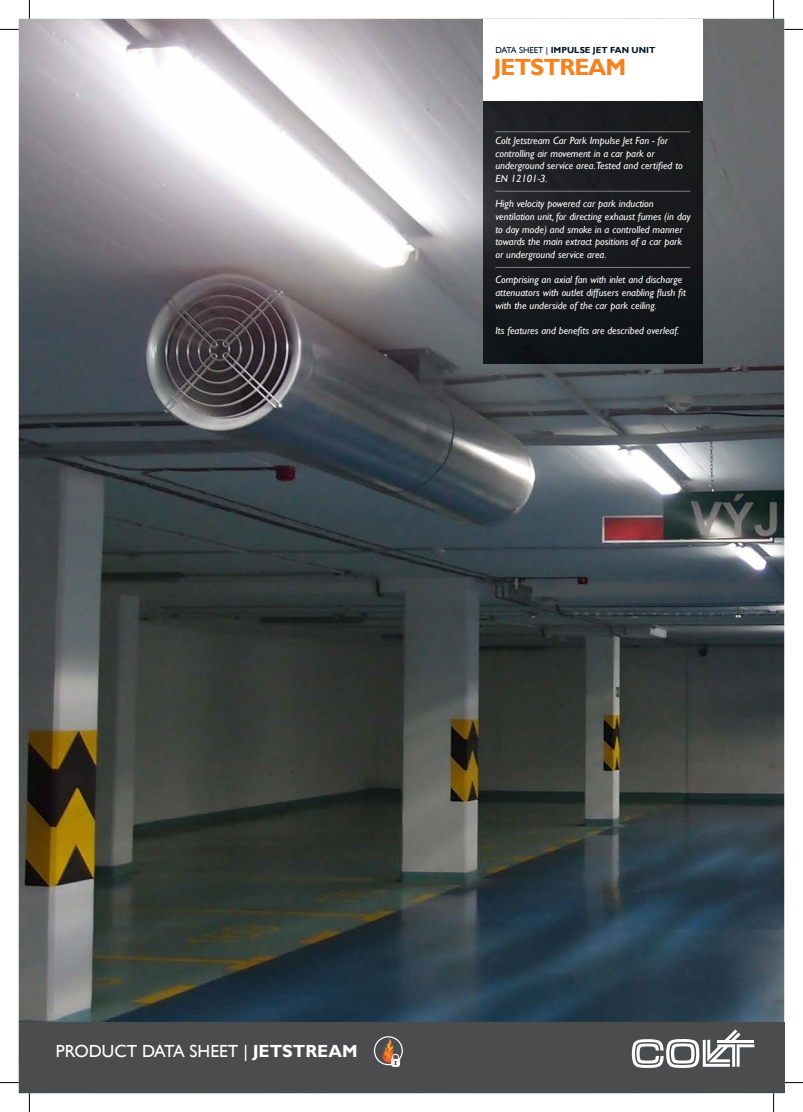
<style>
.page{position:relative;width:803px;height:1112px;background:#fff}
.page>*{position:absolute;margin:0;border:0;box-sizing:border-box;transform-origin:0 0}
.t1{font:700 23.38px "Gill Sans";letter-spacing:-.04em;color:#f58220}
.t2{font:17.5px "Gill Sans";color:#fff}
.t3{font:italic 10.38px/12.6px "Gill Sans";color:#fff}
.t4{font:700 8.75px "Gill Sans";color:#011622}
.s1{font-weight:400}
.s2{font-weight:700}
</style>
<div class="page">
<img style="left:19px;top:19px;width:765px;height:1003px">
<div style="left:19px;top:1022px;width:765px;height:70px;background:#4b4c4d"></div>
<img style="left:483px;top:100px;width:220px;height:264px">
<hr style="left:495px;top:131px;width:195px;height:1px;background:#808285">
<div style="left:483px;top:19px;width:220px;height:81px;background:#fff"></div>
<svg style="left:632px;top:1029px;width:122px;height:38px"></svg>
<hr style="left:717px;top:1039px;width:37px;height:3px;background:#fff">
<hr style="left:495px;top:191px;width:195px;height:1px;background:#808285">
<svg style="left:374px;top:1036px;width:29px;height:30px"></svg>
<hr style="left:495px;top:267px;width:195px;height:1px;background:#808285">
<svg style="left:0;top:29px;width:19px;height:1px"></svg>
<svg style="left:784px;top:29px;width:19px;height:1px"></svg>
<svg style="left:0;top:1081px;width:19px;height:2px"></svg>
<svg style="left:784px;top:1081px;width:19px;height:2px"></svg>
<svg style="left:29px;top:0;width:1px;height:19px"></svg>
<svg style="left:29px;top:1092px;width:1px;height:19px"></svg>
<svg style="left:773px;top:0;width:1px;height:19px"></svg>
<svg style="left:773px;top:1092px;width:1px;height:19px"></svg>
<p class="t4" style="left:495px;top:45px;width:161px"><span class="s1">DATA SHEET |</span> IMPULSE JET FAN UNIT</p>
<h1 class="t1" style="left:494px;top:53px;width:134px">JETSTREAM</h1>
<p class="t3" style="left:495px;top:134px;width:189px">Colt Jetstream Car Park Impulse Jet Fan - for controlling air movement in a car park or underground service area.Tested and certified to EN 12101-3.</p>
<p class="t3" style="left:495px;top:197px;width:197px">High velocity powered car park induction ventilation unit, for directing exhaust fumes (in day to day mode) and smoke in a controlled manner towards the main extract positions of a car park or underground service area.</p>
<p class="t3" style="left:495px;top:273px;width:192px">Comprising an axial fan with inlet and discharge attenuators with outlet diffusers enabling flush fit with the underside of the car park ceiling.</p>
<p class="t3" style="left:495px;top:324px;width:185px">Its features and benefits are described overleaf.</p>
<h2 class="t2" style="left:56px;top:1041px;width:303px">PRODUCT DATA SHEET | <span class="s2">JETSTREAM</span></h2>
</div>
